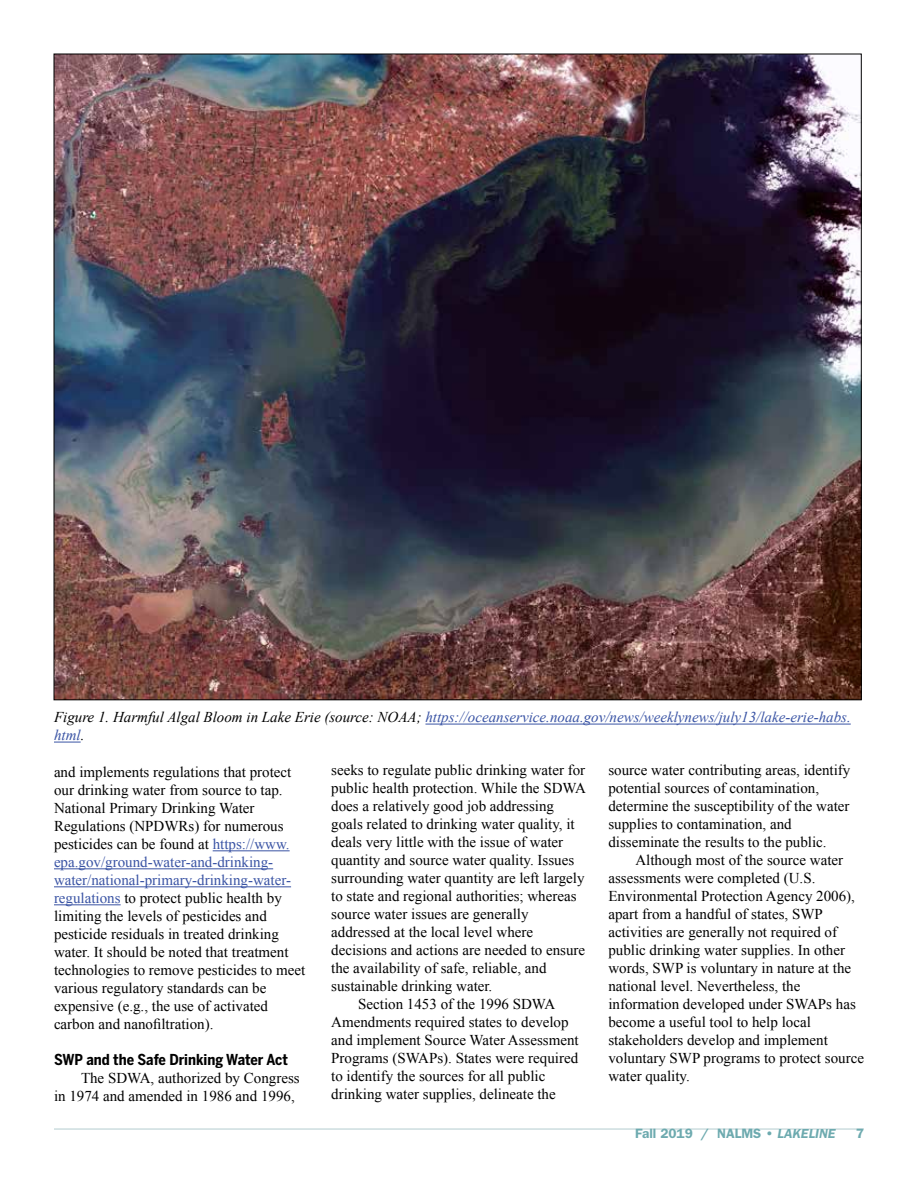
<style>
.page{position:relative;width:918px;height:1188px;background:#fff}
.page>*{position:absolute;margin:0;border:0;box-sizing:border-box;transform-origin:0 0}
.t1{font:15px/18px "Times New Roman";color:#000}
.t2{font:italic 15px/18px "Times New Roman";color:#3953a4}
.t3{font:700 15px "Benton Sans Cond";color:#000}
.t4{font:600 13.5px "Franklin Gothic";color:#6daaaf}
.s1{color:#000}
.s2{color:#3953a4}
.s3{font-style:italic}
</style>
<div class="page">
<hr style="left:54px;top:1128px;width:810px;height:2px;background:#ccdddf">
<hr style="left:425px;top:724px;width:426px;height:1px;background:#3953a4">
<svg style="left:54px;top:742px;width:27px;height:1px"></svg>
<img style="left:56px;top:56px;width:803px;height:642px">
<hr style="left:213px;top:850px;width:77px;height:1px;background:#3953a4">
<hr style="left:54px;top:868px;width:219px;height:1px;background:#3953a4">
<hr style="left:54px;top:886px;width:237px;height:1px;background:#3953a4">
<hr style="left:54px;top:904px;width:67px;height:1px;background:#3953a4">
<p class="t2" style="left:54px;top:708px;width:798px"><span class="s1">Figure 1. Harmful Algal Bloom in Lake Erie (source: NOAA;</span> https://oceanservice.noaa.gov/news/weeklynews/july13/lake-erie-habs. html<span class="s1">.</span></p>
<p class="t1" style="left:54px;top:763px;width:253px">and implements regulations that protect our drinking water from source to tap.<br>National Primary Drinking Water Regulations (NPDWRs) for numerous pesticides can be found at <span class="s2">https://www. epa.gov/ground-water-and-drinking&shy;water/national-primary-drinking-water&shy;regulations</span> to protect public health by limiting the levels of pesticides and pesticide residuals in treated drinking water. It should be noted that treatment technologies to remove pesticides to meet various regulatory standards can be expensive (e.g., the use of activated carbon and nanofiltration).</p>
<p class="t3" style="left:54px;top:1050px;width:235px">SWP and the Safe Drinking Water Act</p>
<p class="t1" style="left:81px;top:1069px;width:220px">The SDWA, authorized by Congress</p>
<p class="t1" style="left:54px;top:1087px;width:242px">in 1974 and amended in 1986 and 1996,</p>
<p class="t1" style="left:331px;top:761px;width:256px">seeks to regulate public drinking water for</p>
<p class="t1" style="left:331px;top:779px;width:256px">public health protection. While the SDWA</p>
<p class="t1" style="left:331px;top:797px;width:224px">does a relatively good job addressing</p>
<p class="t1" style="left:331px;top:815px;width:245px">goals related to drinking water quality, it</p>
<p class="t1" style="left:331px;top:833px;width:234px">deals very little with the issue of water</p>
<p class="t1" style="left:331px;top:851px;width:245px">quantity and source water quality. Issues</p>
<p class="t1" style="left:331px;top:869px;width:255px">surrounding water quantity are left largely</p>
<p class="t1" style="left:331px;top:887px;width:247px">to state and regional authorities; whereas</p>
<p class="t1" style="left:331px;top:905px;width:199px">source water issues are generally</p>
<p class="t1" style="left:331px;top:923px;width:204px">addressed at the local level where</p>
<p class="t1" style="left:331px;top:941px;width:256px">decisions and actions are needed to ensure</p>
<p class="t1" style="left:331px;top:959px;width:217px">the availability of safe, reliable, and</p>
<p class="t1" style="left:331px;top:977px;width:163px">sustainable drinking water.</p>
<p class="t1" style="left:358px;top:995px;width:199px">Section 1453 of the 1996 SDWA</p>
<p class="t1" style="left:331px;top:1013px;width:239px">Amendments required states to develop</p>
<p class="t1" style="left:331px;top:1031px;width:249px">and implement Source Water Assessment</p>
<p class="t1" style="left:331px;top:1049px;width:249px">Programs (SWAPs). States were required</p>
<p class="t1" style="left:331px;top:1067px;width:216px">to identify the sources for all public</p>
<p class="t1" style="left:331px;top:1085px;width:226px">drinking water supplies, delineate the</p>
<p class="t1" style="left:608px;top:761px;width:244px">source water contributing areas, identify</p>
<p class="t1" style="left:608px;top:779px;width:212px">potential sources of contamination,</p>
<p class="t1" style="left:608px;top:797px;width:243px">determine the susceptibility of the water</p>
<p class="t1" style="left:608px;top:815px;width:185px">supplies to contamination, and</p>
<p class="t1" style="left:608px;top:833px;width:220px">disseminate the results to the public.</p>
<p class="t1" style="left:635px;top:851px;width:209px">Although most of the source water</p>
<p class="t1" style="left:608px;top:869px;width:209px">assessments were completed (U.S.</p>
<p class="t1" style="left:608px;top:887px;width:248px">Environmental Protection Agency 2006),</p>
<p class="t1" style="left:608px;top:905px;width:216px">apart from a handful of states, SWP</p>
<p class="t1" style="left:608px;top:923px;width:230px">activities are generally not required of</p>
<p class="t1" style="left:608px;top:941px;width:238px">public drinking water supplies. In other</p>
<p class="t1" style="left:608px;top:959px;width:244px">words, SWP is voluntary in nature at the</p>
<p class="t1" style="left:608px;top:977px;width:194px">national level. Nevertheless, the</p>
<p class="t1" style="left:608px;top:995px;width:249px">information developed under SWAPs has</p>
<p class="t1" style="left:608px;top:1013px;width:204px">become a useful tool to help local</p>
<p class="t1" style="left:608px;top:1031px;width:221px">stakeholders develop and implement</p>
<p class="t1" style="left:608px;top:1049px;width:257px">voluntary SWP programs to protect source</p>
<p class="t1" style="left:608px;top:1067px;width:83px">water quality.</p>
<p class="t4" style="left:635px;top:1126px;width:202px">Fall 2019 / NALMS • <span class="s3">LAKELINE</span></p>
<p class="t4" style="left:856px;top:1126px;width:10px">7</p>
</div>
